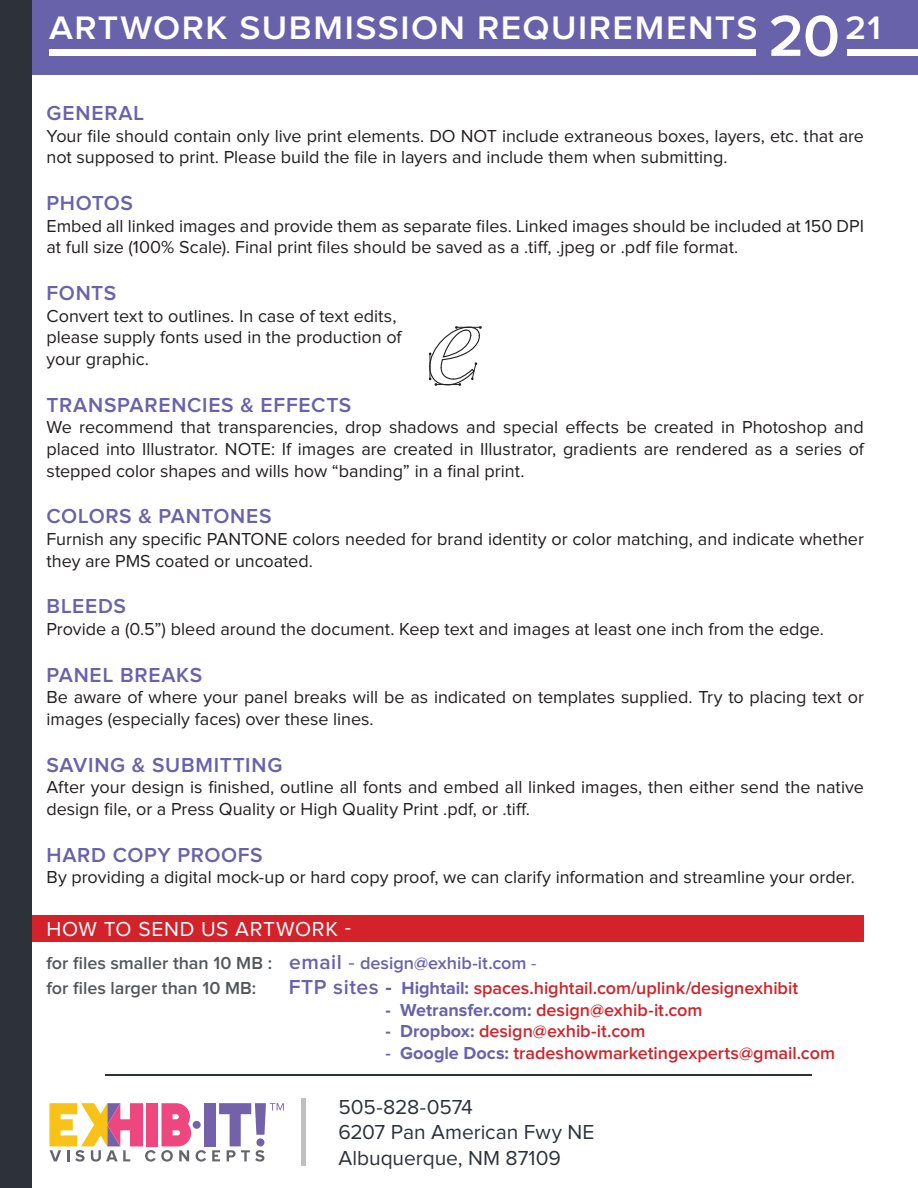
<style>
.page{position:relative;width:918px;height:1188px;background:#fff}
.page>*{position:absolute;margin:0;border:0;box-sizing:border-box;transform-origin:0 0}
.t1{font:600 60px "Proxima Nova";color:#fff}
.t2{font:600 33.75px "Proxima Nova";letter-spacing:.04em;color:#fff;scale:1.05 1}
.t3{font:600 21px "Proxima Nova";letter-spacing:.035em;color:#6862aa}
.t4{font:21px "Proxima Nova";letter-spacing:-.005em;color:#2d323a}
.t5{font:21px "Proxima Nova";letter-spacing:.035em;color:#fff}
.t6{font:18px/21.6px "Proxima Nova";color:#231f20}
.t7{font:600 18px "Proxima Nova";letter-spacing:-.005em;color:#d32229}
.t8{font:600 18px "Proxima Nova";letter-spacing:-.005em;color:#54575a}
.s1{font-size:21px;color:#6862aa}
.s2{font-weight:400;font-size:21px;color:#6862aa}
.s3{color:#6862aa}
.s4{font-weight:400;color:#6862aa}
.s5{font-weight:700;font-size:21px;color:#6862aa}
.s6{font-weight:700;color:#6862aa}
</style>
<div class="page">
<div style="left:204px;top:1103px;width:11px;height:43px;background:#7362aa"></div>
<svg style="left:50px;top:1103px;width:156px;height:59px"></svg>
<svg style="left:212px;top:1103px;width:72px;height:59px"></svg>
<div style="left:19px;top:915px;width:845px;height:27px;background:#d32229"></div>
<div style="left:0;top:0;width:918px;height:75px;background:#6862aa"></div>
<div style="left:49px;top:50px;width:869px;height:6px;background:#fff"></div>
<div style="left:0;top:0;width:31px;height:1188px;background:#2d323a"></div>
<div style="left:757px;top:0;width:90px;height:75px;background:#6862aa"></div>
<hr style="left:106px;top:1074px;width:706px;height:2px;background:#2d323a">
<svg style="left:429px;top:326px;width:53px;height:60px"></svg>
<div style="left:301px;top:1099px;width:5px;height:67px;background:#c0bec1"></div>
<p class="t2" style="left:49px;top:12px;width:676px">ARTWORK SUBMISSION REQUIREMENTS</p>
<p class="t1" style="left:768px;top:8px;width:73px">20</p>
<p class="t2" style="left:845px;top:12px;width:36px">21</p>
<p class="t3" style="left:46px;top:104px;width:99px">GENERAL</p>
<p class="t6" style="left:46px;top:126px;width:819px">Your file should contain only live print elements. DO NOT include extraneous boxes, layers, etc. that are not supposed to print. Please build the file in layers and include them when submitting.</p>
<p class="t3" style="left:46px;top:194px;width:88px">PHOTOS</p>
<p class="t6" style="left:46px;top:216px;width:819px">Embed all linked images and provide them as separate files. Linked images should be included at 150 DPI at full size (100% Scale). Final print files should be saved as a .tiff, .jpeg or .pdf file format.</p>
<p class="t3" style="left:46px;top:284px;width:71px">FONTS</p>
<p class="t6" style="left:46px;top:306px;width:351px">Convert text to outlines. In case of text edits,</p>
<p class="t6" style="left:46px;top:327px;width:357px">please supply fonts used in the production of</p>
<p class="t6" style="left:46px;top:349px;width:104px">your graphic.</p>
<p class="t3" style="left:46px;top:395px;width:306px">TRANSPARENCIES &amp; EFFECTS</p>
<p class="t6" style="left:46px;top:417px;width:819px;text-align:justify">We recommend that transparencies, drop shadows and special effects be created in Photoshop and placed into Illustrator. NOTE: If images are created in Illustrator, gradients are rendered as a series of stepped color shapes and wills how “banding” in a final print.</p>
<p class="t3" style="left:46px;top:507px;width:226px">COLORS &amp; PANTONES</p>
<p class="t6" style="left:46px;top:529px;width:819px">Furnish any specific PANTONE colors needed for brand identity or color matching, and indicate whether they are PMS coated or uncoated.</p>
<p class="t3" style="left:46px;top:597px;width:81px">BLEEDS</p>
<p class="t6" style="left:46px;top:619px;width:779px">Provide a (0.5”) bleed around the document. Keep text and images at least one inch from the edge.</p>
<p class="t3" style="left:46px;top:665px;width:157px">PANEL BREAKS</p>
<p class="t6" style="left:46px;top:687px;width:819px">Be aware of where your panel breaks will be as indicated on templates supplied. Try to placing text or images (especially faces) over these lines.</p>
<p class="t3" style="left:46px;top:755px;width:237px">SAVING &amp; SUBMITTING</p>
<p class="t6" style="left:46px;top:777px;width:819px">After your design is finished, outline all fonts and embed all linked images, then either send the native design file, or a Press Quality or High Quality Print .pdf, or .tiff.</p>
<p class="t3" style="left:46px;top:845px;width:218px">HARD COPY PROOFS</p>
<p class="t6" style="left:46px;top:867px;width:810px">By providing a digital mock-up or hard copy proof, we can clarify information and streamline your order.</p>
<p class="t5" style="left:46px;top:920px;width:306px">HOW TO SEND US ARTWORK -</p>
<p class="t8" style="left:46px;top:955px;width:492px">for files smaller than 10 MB : <span class="s1">email</span> <span class="s2">-</span> <span class="s3">design@exhib-it.com</span> <span class="s4">-</span></p>
<p class="t8" style="left:46px;top:980px;width:211px">for files larger than 10 MB:</p>
<p class="t7" style="left:289px;top:980px;width:511px"><span class="s1">FTP sites</span> <span class="s5">-</span> <span class="s6">Hightail:</span> spaces.hightail.com/uplink/designexhibit</p>
<p class="t7" style="left:385px;top:1002px;width:319px"><span class="s6">- Wetransfer.com:</span> design@exhib-it.com</p>
<p class="t7" style="left:386px;top:1023px;width:261px"><span class="s6">- Dropbox:</span> design@exhib-it.com</p>
<p class="t7" style="left:386px;top:1045px;width:451px"><span class="s3">-</span> <span class="s6">Google Docs:</span> tradeshowmarketingexperts@gmail.com</p>
<p class="t4" style="left:338px;top:1097px;width:136px">505-828-0574</p>
<p class="t4" style="left:338px;top:1123px;width:258px">6207 Pan American Fwy NE</p>
<p class="t4" style="left:338px;top:1148px;width:224px">Albuquerque, NM 87109</p>
</div>
